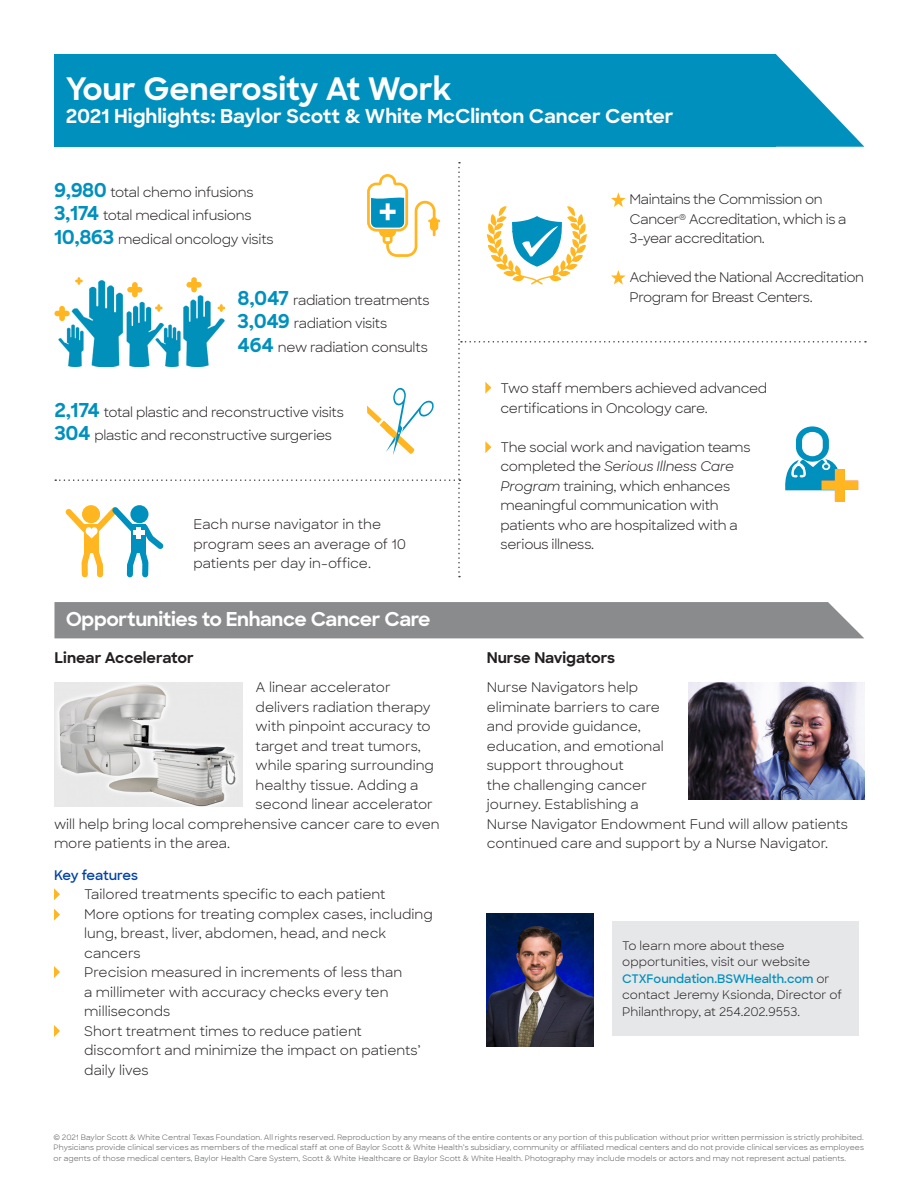
<style>
.page{position:relative;width:918px;height:1188px;background:#fff}
.page>*{position:absolute;margin:0;border:0;box-sizing:border-box;transform-origin:0 0}
.t1{font:700 31.5px "Sharp Sans";color:#fff}
.t2{font:700 19.5px "Sharp Sans";letter-spacing:-.015em;color:#fff}
.t3{font:700 15px "Sharp Sans";letter-spacing:-.005em;color:#231f20}
.Body_Copy{font:13.5px/19.5px "Sharp Sans";letter-spacing:-.005em;color:#231f20}
.Body_Copy-2{font:13.5px/19.5px "Sharp Sans";letter-spacing:-.03em;color:#231f20}
.Body_Copy_Headings{font:600 13.5px "Sharp Sans";letter-spacing:-.015em;color:#0040a6}
.t4{font:12px/16.5px "Sharp Sans";color:#231f20}
.t5{font:7.5px/10.5px "Sharp Sans";letter-spacing:.01em;color:#57585a;text-align:justify}
.s1{font-weight:700;font-size:19.5px;color:#0090be}
.s2{font-style:italic}
.s3{font-weight:600;color:#0090be}
</style>
<div class="page">
<img style="left:688px;top:682px;width:176px;height:117px">
<div style="left:54px;top:602px;width:810px;height:36px;background:#8a8b8d"></div>
<div style="left:54px;top:54px;width:722px;height:93px;background:#0090be"></div>
<svg style="left:776px;top:54px;width:88px;height:93px"></svg>
<div style="left:612px;top:921px;width:246px;height:114px;background:#e6e7e9"></div>
<img style="left:487px;top:914px;width:106px;height:132px">
<img style="left:54px;top:682px;width:188px;height:124px">
<svg style="left:54px;top:888px;width:6px;height:12px"></svg>
<svg style="left:54px;top:966px;width:6px;height:12px"></svg>
<svg style="left:54px;top:1025px;width:6px;height:12px"></svg>
<svg style="left:54px;top:909px;width:6px;height:12px"></svg>
<svg style="left:55px;top:162px;width:811px;height:415px"></svg>
<p class="t1" style="left:66px;top:65px;width:388px">Your Generosity At Work</p>
<p class="t2" style="left:66px;top:101px;width:609px">2021 Highlights: Baylor Scott &amp; White McClinton Cancer Center</p>
<p class="Body_Copy" style="left:54px;top:182px;width:201px"><span class="s1">9,980</span> total chemo infusions</p>
<p class="Body_Copy" style="left:54px;top:205px;width:199px"><span class="s1">3,174</span> total medical infusions</p>
<p class="Body_Copy" style="left:54px;top:228px;width:221px"><span class="s1">10,863</span> medical oncology visits</p>
<p class="Body_Copy" style="left:238px;top:290px;width:193px"><span class="s1">8,047</span> radiation treatments</p>
<p class="Body_Copy" style="left:238px;top:313px;width:151px"><span class="s1">3,049</span> radiation visits</p>
<p class="Body_Copy" style="left:238px;top:336px;width:192px"><span class="s1">464</span> new radiation consults</p>
<p class="Body_Copy" style="left:54px;top:401px;width:291px"><span class="s1">2,174</span> total plastic and reconstructive visits</p>
<p class="Body_Copy" style="left:54px;top:425px;width:279px"><span class="s1">304</span> plastic and reconstructive surgeries</p>
<p class="Body_Copy" style="left:193px;top:514px;width:214px">Each nurse navigator in the program sees an average of 10 patients per day in-office.</p>
<p class="t2" style="left:66px;top:604px;width:366px">Opportunities to Enhance Cancer Care</p>
<p class="t3" style="left:54px;top:646px;width:141px">Linear Accelerator</p>
<p class="Body_Copy" style="left:256px;top:677px;width:136px">A linear accelerator</p>
<p class="Body_Copy" style="left:256px;top:697px;width:176px">delivers radiation therapy</p>
<p class="Body_Copy" style="left:256px;top:716px;width:177px">with pinpoint accuracy to</p>
<p class="Body_Copy" style="left:256px;top:736px;width:167px">target and treat tumors,</p>
<p class="Body_Copy" style="left:256px;top:755px;width:180px">while sparing surrounding</p>
<p class="Body_Copy" style="left:256px;top:775px;width:164px">healthy tissue. Adding a</p>
<p class="Body_Copy" style="left:256px;top:794px;width:179px">second linear accelerator</p>
<p class="Body_Copy" style="left:54px;top:814px;width:387px">will help bring local comprehensive cancer care to even</p>
<p class="Body_Copy" style="left:54px;top:833px;width:178px">more patients in the area.</p>
<p class="Body_Copy_Headings" style="left:54px;top:865px;width:86px">Key features</p>
<p class="Body_Copy" style="left:84px;top:884px;width:303px">Tailored treatments specific to each patient</p>
<p class="Body_Copy" style="left:84px;top:904px;width:350px">More options for treating complex cases, including lung, breast, liver, abdomen, head, and neck cancers</p>
<p class="Body_Copy" style="left:84px;top:962px;width:320px">Precision measured in increments of less than a millimeter with accuracy checks every ten milliseconds</p>
<p class="Body_Copy" style="left:84px;top:1021px;width:338px">Short treatment times to reduce patient discomfort and minimize the impact on patients’ daily lives</p>
<p class="Body_Copy-2" style="left:630px;top:189px;width:218px">Maintains the Commission on<br>Cancer<sup>®</sup> Accreditation, which is a<br>3-year accreditation.</p>
<p class="Body_Copy-2" style="left:630px;top:267px;width:236px">Achieved the National Accreditation<br>Program for Breast Centers.</p>
<p class="Body_Copy" style="left:501px;top:378px;width:268px">Two staff members achieved advanced certifications in Oncology care.</p>
<p class="Body_Copy" style="left:501px;top:437px;width:252px">The social work and navigation teams completed the <span class="s2">Serious Illness Care<br>Program</span> training, which enhances meaningful communication with patients who are hospitalized with a serious illness.</p>
<p class="t3" style="left:487px;top:646px;width:130px">Nurse Navigators</p>
<p class="Body_Copy" style="left:487px;top:677px;width:363px">Nurse Navigators help<br>eliminate barriers to care<br>and provide guidance,<br>education, and emotional<br>support throughout<br>the challenging cancer<br>journey. Establishing a<br>Nurse Navigator Endowment Fund will allow patients continued care and support by a Nurse Navigator.</p>
<p class="t4" style="left:622px;top:937px;width:221px">To learn more about these opportunities, visit our website<br><span class="s3">CTXFoundation.BSWHealth.com</span> or contact Jeremy Ksionda, Director of<br>Philanthropy, at 254.202.9553.</p>
<p class="t5" style="left:54px;top:1131px;width:812px">© 2021 Baylor Scott &amp; White Central Texas Foundation. All rights reserved. Reproduction by any means of the entire contents or any portion of this publication without prior written permission is strictly prohibited.<br>Physicians provide clinical services as members of the medical staff at one of Baylor Scott &amp; White Health’s subsidiary, community or affiliated medical centers and do not provide clinical services as employees or agents of those medical centers, Baylor Health Care System, Scott &amp; White Healthcare or Baylor Scott &amp; White Health. Photography may include models or actors and may not represent actual patients.</p>
</div>
